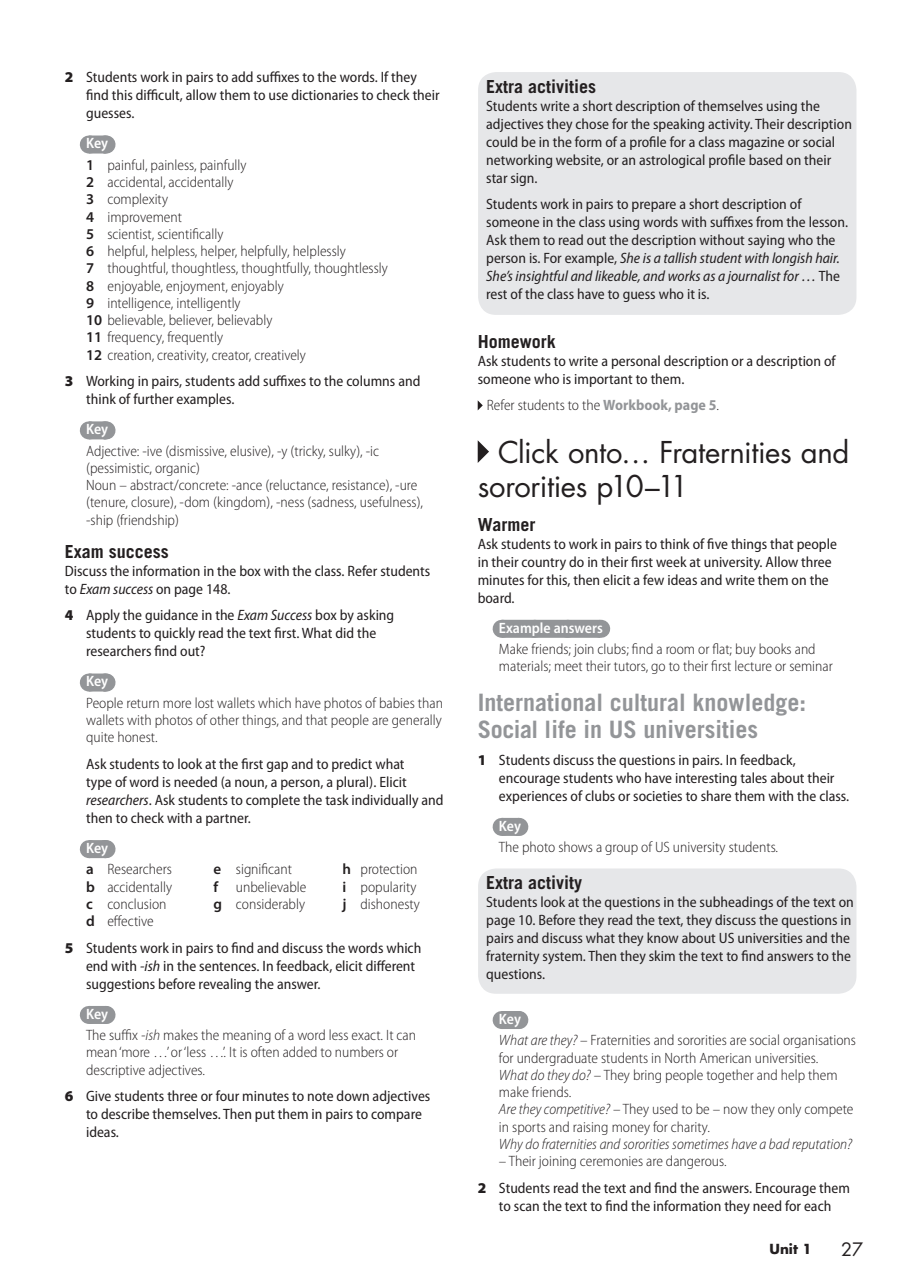
<style>
.page{position:relative;width:905px;height:1277px;background:#fff}
.page>*{position:absolute;margin:0;border:0;box-sizing:border-box;transform-origin:0 0}
.t1{font:29.25px/34.5px "Futura Std";letter-spacing:-.015em;color:#231f20}
.t2{font:700 24px/27px "Trade Gothic LT Std";color:#939598}
.t3{font:700 18px "Trade Gothic LT Std";color:#231f20}
.t4{font:18px "Futura Std";color:#231f20}
.t5{font:semi-condensed 15px/18px "Myriad Pro";color:#231f20}
.t6{font:300 semi-condensed 15px/17.2px "Myriad Pro";color:#231f20}
.t7{font:italic 300 semi-condensed 15px "Myriad Pro";color:#231f20}
.t8{font:600 semi-condensed 15px "Myriad Pro";color:#fff}
.t9{font:700 13.5px "Futura Std";color:#231f20}
.s1{font-weight:900;font-stretch:normal}
.s2{font-weight:600;color:#fff}
.s3{font-weight:600;font-stretch:normal}
.s4{font-style:italic}
.s5{font-weight:300}
.s6{font-weight:700;color:#939598}
</style>
<div class="page">
<div style="left:89px;top:135px;width:16px;height:18px;background:#939598"></div>
<svg style="left:97px;top:135px;width:9px;height:18px"></svg>
<div style="left:89px;top:421px;width:16px;height:18px;background:#939598"></div>
<svg style="left:97px;top:421px;width:9px;height:18px"></svg>
<div style="left:89px;top:673px;width:16px;height:18px;background:#939598"></div>
<svg style="left:97px;top:673px;width:9px;height:18px"></svg>
<div style="left:89px;top:840px;width:16px;height:18px;background:#939598"></div>
<svg style="left:97px;top:840px;width:9px;height:18px"></svg>
<div style="left:89px;top:1006px;width:16px;height:18px;background:#939598"></div>
<svg style="left:105px;top:1006px;width:1px;height:18px"></svg>
<div style="left:501px;top:620px;width:99px;height:18px;background:#939598"></div>
<svg style="left:537px;top:637px;width:46px;height:1px"></svg>
<svg style="left:600px;top:620px;width:1px;height:18px"></svg>
<div style="left:501px;top:818px;width:17px;height:18px;background:#939598"></div>
<svg style="left:518px;top:818px;width:1px;height:18px"></svg>
<div style="left:501px;top:1011px;width:17px;height:18px;background:#939598"></div>
<svg style="left:518px;top:1011px;width:1px;height:18px"></svg>
<div style="left:478px;top:72px;width:378px;height:243px;background:#e6e7e9;border-radius:18px"></div>
<svg style="left:477px;top:400px;width:5px;height:10px"></svg>
<svg style="left:477px;top:440px;width:12px;height:23px"></svg>
<div style="left:478px;top:868px;width:378px;height:125px;background:#e6e7e9;border-radius:18px"></div>
<p class="t5" style="left:86px;top:69px;width:355px;text-indent:-21px"><span class="s1">2</span> Students work in pairs to add suffixes to the words. If they find this difficult, allow them to use dictionaries to check their guesses.</p>
<p class="t6" style="left:86px;top:133px;width:162px;line-height:21.5px"><span class="s2">Key<br></span><span class="s3">1</span> painful, painless, painfully</p>
<p class="t6" style="left:86px;top:174px;width:303px"><span class="s3">2</span> accidental, accidentally<br><span class="s3">3</span> complexity<br><span class="s3">4</span> improvement<br><span class="s3">5</span> scientist, scientifically<br><span class="s3">6</span> helpful, helpless, helper, helpfully, helplessly<br><span class="s3">7</span> thoughtful, thoughtless, thoughtfully, thoughtlessly <span class="s3">8</span> enjoyable, enjoyment, enjoyably<br><span class="s3">9</span> intelligence, intelligently<br><span class="s3">10</span> believable, believer, believably<br><span class="s3">11</span> frequency, frequently<br><span class="s3">12</span> creation, creativity, creator, creatively</p>
<p class="t5" style="left:86px;top:372px;width:335px;text-indent:-21px"><span class="s1">3</span> Working in pairs, students add suffixes to the columns and think of further examples.</p>
<p class="t8" style="left:86px;top:421px;width:23px">Key</p>
<p class="t6" style="left:86px;top:442px;width:338px">Adjective: -ive (dismissive, elusive), -y (tricky, sulky), -ic (pessimistic, organic)<br>Noun – abstract/concrete: -ance (reluctance, resistance), -ure (tenure, closure), -dom (kingdom), -ness (sadness, usefulness), -ship (friendship)</p>
<p class="t3" style="left:65px;top:540px;width:105px">Exam success</p>
<p class="t5" style="left:65px;top:562px;width:367px">Discuss the information in the box with the class. Refer students to <span class="s4">Exam success</span> on page 148.</p>
<p class="t5" style="left:86px;top:606px;width:309px;text-indent:-21px"><span class="s1">4</span> Apply the guidance in the <span class="s4">Exam Success</span> box by asking students to quickly read the text first. What did the researchers find out?</p>
<p class="t8" style="left:86px;top:673px;width:23px">Key</p>
<p class="t6" style="left:86px;top:694px;width:358px;text-align:justify">People return more lost wallets which have photos of babies than wallets with photos of other things, and that people are generally quite honest.</p>
<p class="t5" style="left:86px;top:755px;width:359px">Ask students to look at the first gap and to predict what<br>type of word is needed (a noun, a person, a plural). Elicit <span class="s4">researchers</span>. Ask students to complete the task individually and then to check with a partner.</p>
<p class="t6" style="left:86px;top:837px;width:87px;line-height:21.5px"><span class="s2">Key<br></span><span class="s3">a</span> Researchers</p>
<p class="t6" style="left:213px;top:861px;width:80px"><span class="s3">e</span> significant</p>
<p class="t6" style="left:342px;top:861px;width:76px"><span class="s3">h</span> protection</p>
<p class="t6" style="left:86px;top:878px;width:87px"><span class="s3">b</span> accidentally</p>
<p class="t6" style="left:213px;top:878px;width:94px"><span class="s3">f</span> unbelievable</p>
<p class="t6" style="left:342px;top:878px;width:76px"><span class="s3">i</span> popularity</p>
<p class="t6" style="left:86px;top:895px;width:82px"><span class="s3">c</span> conclusion</p>
<p class="t6" style="left:213px;top:895px;width:93px"><span class="s3">g</span> considerably</p>
<p class="t6" style="left:342px;top:895px;width:79px"><span class="s3">j</span> dishonesty</p>
<p class="t5" style="left:65px;top:908px;width:358px;line-height:26.5px;text-indent:21px"><span class="s3">d</span> <span class="s5">effective<br></span><span class="s1">5</span> Students work in pairs to find and discuss the words which</p>
<p class="t5" style="left:86px;top:957px;width:330px">end with <span class="s4">-ish</span> in the sentences. In feedback, elicit different suggestions before revealing the answer.</p>
<p class="t6" style="left:86px;top:1003px;width:331px;line-height:21.5px"><span class="s2">Key<br></span>The suffix <span class="s4">-ish</span> makes the meaning of a word less exact. It can</p>
<p class="t6" style="left:86px;top:1044px;width:313px">mean ‘more …’ or ‘less …’. It is often added to numbers or descriptive adjectives.</p>
<p class="t5" style="left:86px;top:1087px;width:346px;text-indent:-21px"><span class="s1">6</span> Give students three or four minutes to note down adjectives to describe themselves. Then put them in pairs to compare ideas.</p>
<p class="t3" style="left:486px;top:75px;width:111px">Extra activities</p>
<p class="t5" style="left:486px;top:97px;width:367px">Students write a short description of themselves using the adjectives they chose for the speaking activity. Their description could be in the form of a profile for a class magazine or social networking website, or an astrological profile based on their star sign.</p>
<p class="t5" style="left:486px;top:195px;width:363px">Students work in pairs to prepare a short description of someone in the class using words with suffixes from the lesson.<br>Ask them to read out the description without saying who the person is. For example, <span class="s4">She is a tallish student with longish hair.<br>She’s insightful and likeable, and works as a journalist for …</span> The rest of the class have to guess who it is.</p>
<p class="t3" style="left:477px;top:330px;width:79px">Homework</p>
<p class="t5" style="left:477px;top:352px;width:359px">Ask students to write a personal description or a description of someone who is important to them.</p>
<p class="t6" style="left:486px;top:397px;width:233px">Refer students to the <span class="s6">Workbook, page 5</span>.</p>
<h1 class="t1" style="left:477px;top:435px;width:373px;text-indent:20px">Click onto… Fraternities and sororities p10–11</h1>
<p class="t3" style="left:477px;top:513px;width:59px">Warmer</p>
<p class="t5" style="left:477px;top:535px;width:360px">Ask students to work in pairs to think of five things that people in their country do in their first week at university. Allow three minutes for this, then elicit a few ideas and write them on the board.</p>
<p class="t8" style="left:499px;top:619px;width:105px">Example answers</p>
<p class="t6" style="left:499px;top:640px;width:335px">Make friends; join clubs; find a room or flat; buy books and materials; meet their tutors, go to their first lecture or seminar</p>
<h2 class="t2" style="left:477px;top:688px;width:330px">International cultural knowledge:<br>Social life in US universities</h2>
<p class="t5" style="left:499px;top:751px;width:351px;text-indent:-21px"><span class="s1">1</span> Students discuss the questions in pairs. In feedback, encourage students who have interesting tales about their experiences of clubs or societies to share them with the class.</p>
<p class="t8" style="left:499px;top:817px;width:23px">Key</p>
<p class="t6" style="left:499px;top:838px;width:280px">The photo shows a group of US university students.</p>
<p class="t3" style="left:486px;top:872px;width:97px">Extra activity</p>
<p class="t5" style="left:486px;top:893px;width:369px">Students look at the questions in the subheadings of the text on page 10. Before they read the text, they discuss the questions in pairs and discuss what they know about US universities and the fraternity system. Then they skim the text to find answers to the questions.</p>
<p class="t6" style="left:499px;top:1008px;width:358px;line-height:21.5px"><span class="s2">Key<br></span><span class="s4">What are they?</span> – Fraternities and sororities are social organisations</p>
<p class="t6" style="left:499px;top:1049px;width:356px">for undergraduate students in North American universities.<br><span class="s4">What do they do?</span> – They bring people together and help them make friends.<br><span class="s4">Are they competitive?</span> – They used to be – now they only compete in sports and raising money for charity.</p>
<p class="t7" style="left:499px;top:1135px;width:354px">Why do fraternities and sororities sometimes have a bad reputation?</p>
<p class="t5" style="left:477px;top:1148px;width:373px;line-height:26.5px;text-indent:21px"><span class="s5">– Their joining ceremonies are dangerous.<br></span><span class="s1">2</span> Students read the text and find the answers. Encourage them</p>
<p class="t5" style="left:499px;top:1196px;width:334px">to scan the text to find the information they need for each</p>
<p class="t9" style="left:769px;top:1239px;width:44px">Unit 1</p>
<p class="t4" style="left:840px;top:1237px;width:24px">27</p>
</div>
